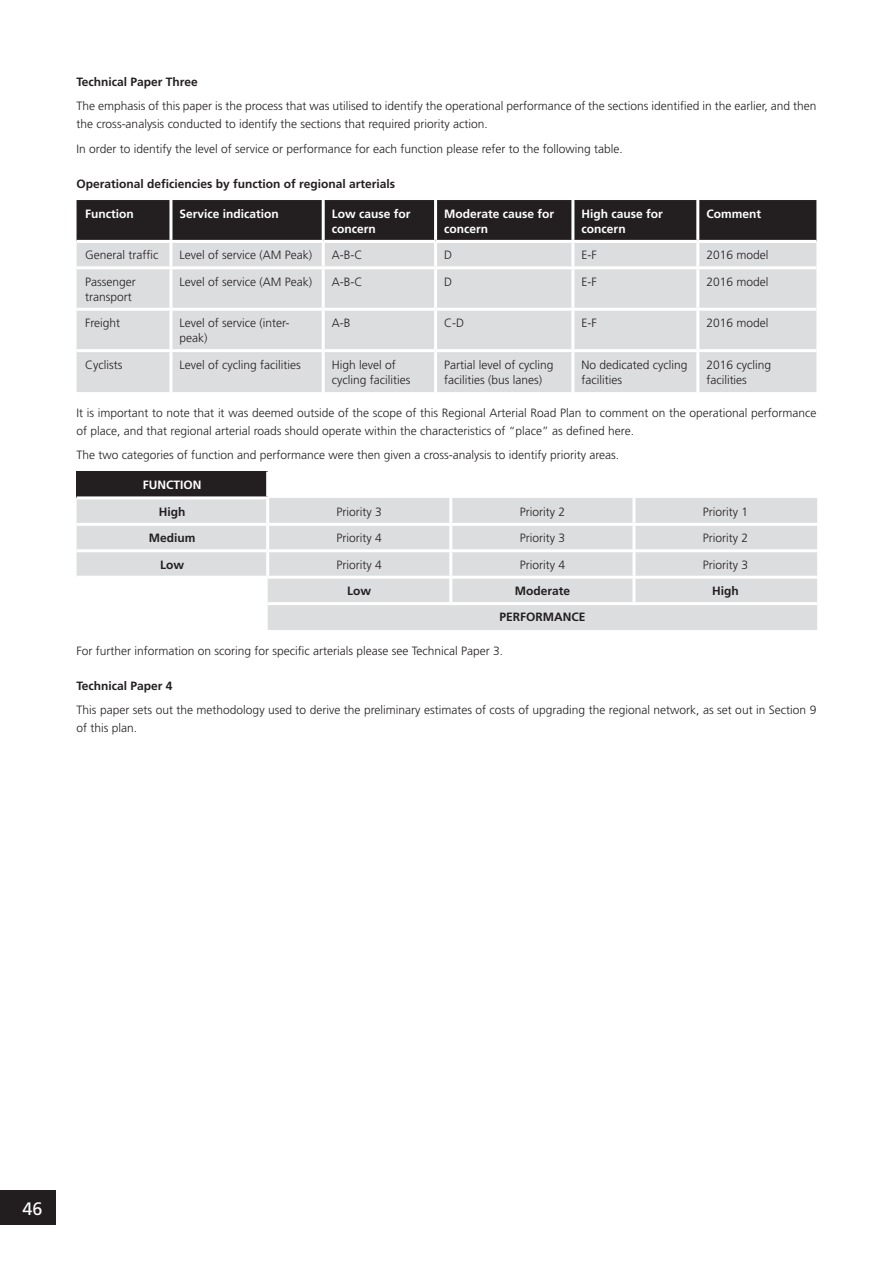
<style>
.page{position:relative;width:893px;height:1263px;background:#fff}
.page>*{position:absolute;margin:0;border:0;box-sizing:border-box;transform-origin:0 0}
.t1{font:18px "Frutiger";color:#fff}
.t2{font:300 12px/15px "Frutiger";color:#231f20}
.t3{font:700 12px "Frutiger";color:#231f20}
.t4{font:700 12px/15px "Frutiger";color:#fff}
</style>
<div class="page">
<div style="left:0;top:1191px;width:55px;height:34px;background:#221e20"></div>
<div style="left:77px;top:200px;width:739px;height:40px;background:#231f20"></div>
<div style="left:77px;top:243px;width:739px;height:149px;background:#dcdddf"></div>
<hr style="left:169px;top:200px;width:3px;height:40px;background:#fff">
<hr style="left:322px;top:200px;width:3px;height:40px;background:#fff">
<hr style="left:434px;top:200px;width:3px;height:40px;background:#fff">
<hr style="left:571px;top:200px;width:3px;height:40px;background:#fff">
<hr style="left:696px;top:200px;width:3px;height:40px;background:#fff">
<hr style="left:169px;top:243px;width:3px;height:23px;background:#fff">
<hr style="left:322px;top:243px;width:3px;height:23px;background:#fff">
<hr style="left:434px;top:243px;width:3px;height:23px;background:#fff">
<hr style="left:571px;top:243px;width:3px;height:23px;background:#fff">
<hr style="left:696px;top:243px;width:3px;height:23px;background:#fff">
<hr style="left:77px;top:266px;width:246px;height:3px;background:#fff">
<hr style="left:169px;top:269px;width:3px;height:39px;background:#fff">
<hr style="left:323px;top:266px;width:113px;height:3px;background:#fff">
<hr style="left:322px;top:269px;width:3px;height:39px;background:#fff">
<hr style="left:436px;top:266px;width:137px;height:3px;background:#fff">
<hr style="left:434px;top:269px;width:3px;height:39px;background:#fff">
<hr style="left:573px;top:266px;width:125px;height:3px;background:#fff">
<hr style="left:571px;top:269px;width:3px;height:39px;background:#fff">
<hr style="left:698px;top:266px;width:118px;height:3px;background:#fff">
<hr style="left:696px;top:269px;width:3px;height:39px;background:#fff">
<hr style="left:77px;top:308px;width:246px;height:3px;background:#fff">
<hr style="left:169px;top:311px;width:3px;height:38px;background:#fff">
<hr style="left:323px;top:308px;width:113px;height:3px;background:#fff">
<hr style="left:322px;top:311px;width:3px;height:38px;background:#fff">
<hr style="left:436px;top:308px;width:137px;height:3px;background:#fff">
<hr style="left:434px;top:311px;width:3px;height:38px;background:#fff">
<hr style="left:573px;top:308px;width:125px;height:3px;background:#fff">
<hr style="left:571px;top:311px;width:3px;height:38px;background:#fff">
<hr style="left:698px;top:308px;width:118px;height:3px;background:#fff">
<hr style="left:696px;top:311px;width:3px;height:38px;background:#fff">
<hr style="left:77px;top:349px;width:246px;height:3px;background:#fff">
<hr style="left:169px;top:352px;width:3px;height:40px;background:#fff">
<hr style="left:323px;top:349px;width:113px;height:3px;background:#fff">
<hr style="left:322px;top:352px;width:3px;height:40px;background:#fff">
<hr style="left:436px;top:349px;width:137px;height:3px;background:#fff">
<hr style="left:434px;top:352px;width:3px;height:40px;background:#fff">
<hr style="left:573px;top:349px;width:125px;height:3px;background:#fff">
<hr style="left:571px;top:352px;width:3px;height:40px;background:#fff">
<hr style="left:698px;top:349px;width:118px;height:3px;background:#fff">
<hr style="left:696px;top:352px;width:3px;height:40px;background:#fff">
<div style="left:77px;top:472px;width:191px;height:26px;background:#231f20"></div>
<svg style="left:77px;top:498px;width:740px;height:132px;background:#e0e1e2"></svg>
<hr style="left:449px;top:498px;width:3px;height:25px;background:#fff">
<hr style="left:632px;top:498px;width:3px;height:25px;background:#fff">
<hr style="left:268px;top:523px;width:366px;height:3px;background:#fff">
<hr style="left:449px;top:526px;width:3px;height:23px;background:#fff">
<hr style="left:634px;top:523px;width:183px;height:3px;background:#fff">
<hr style="left:632px;top:526px;width:3px;height:23px;background:#fff">
<hr style="left:268px;top:549px;width:366px;height:3px;background:#fff">
<hr style="left:449px;top:552px;width:3px;height:24px;background:#fff">
<hr style="left:634px;top:549px;width:183px;height:3px;background:#fff">
<hr style="left:632px;top:552px;width:3px;height:24px;background:#fff">
<hr style="left:268px;top:576px;width:366px;height:3px;background:#fff">
<hr style="left:449px;top:579px;width:3px;height:23px;background:#fff">
<hr style="left:634px;top:576px;width:183px;height:3px;background:#fff">
<hr style="left:632px;top:579px;width:3px;height:23px;background:#fff">
<hr style="left:268px;top:602px;width:549px;height:3px;background:#fff">
<hr style="left:266px;top:472px;width:3px;height:24px;background:#fff">
<hr style="left:77px;top:496px;width:192px;height:3px;background:#fff">
<hr style="left:266px;top:499px;width:3px;height:24px;background:#fff">
<hr style="left:77px;top:523px;width:191px;height:3px;background:#fff">
<hr style="left:266px;top:526px;width:3px;height:23px;background:#fff">
<hr style="left:77px;top:549px;width:191px;height:3px;background:#fff">
<hr style="left:266px;top:552px;width:3px;height:24px;background:#fff">
<hr style="left:77px;top:576px;width:191px;height:3px;background:#fff">
<p class="t3" style="left:77px;top:77px;width:123px">Technical Paper Three</p>
<p class="t2" style="left:77px;top:98px;width:741px;line-height:18px">The emphasis of this paper is the process that was utilised to identify the operational performance of the sections identified in the earlier, and then the cross-analysis conducted to identify the sections that required priority action.</p>
<p class="t2" style="left:77px;top:142px;width:548px">In order to identify the level of service or performance for each function please refer to the following table.</p>
<p class="t3" style="left:77px;top:179px;width:320px">Operational deficiencies by function of regional arterials</p>
<p class="t4" style="left:85px;top:207px;width:50px">Function</p>
<p class="t4" style="left:179px;top:207px;width:101px">Service indication</p>
<p class="t4" style="left:332px;top:207px;width:80px">Low cause for concern</p>
<p class="t4" style="left:444px;top:207px;width:112px">Moderate cause for concern</p>
<p class="t4" style="left:581px;top:207px;width:83px">High cause for concern</p>
<p class="t4" style="left:706px;top:207px;width:56px">Comment</p>
<p class="t2" style="left:85px;top:249px;width:75px">General traffic</p>
<p class="t2" style="left:179px;top:249px;width:134px">Level of service (AM Peak)</p>
<p class="t2" style="left:332px;top:249px;width:32px">A-B-C</p>
<p class="t2" style="left:444px;top:249px;width:10px">D</p>
<p class="t2" style="left:581px;top:249px;width:17px">E-F</p>
<p class="t2" style="left:706px;top:249px;width:64px">2016 model</p>
<p class="t2" style="left:85px;top:275px;width:52px">Passenger transport</p>
<p class="t2" style="left:179px;top:275px;width:134px">Level of service (AM Peak)</p>
<p class="t2" style="left:332px;top:275px;width:32px">A-B-C</p>
<p class="t2" style="left:444px;top:275px;width:10px">D</p>
<p class="t2" style="left:581px;top:275px;width:17px">E-F</p>
<p class="t2" style="left:706px;top:275px;width:64px">2016 model</p>
<p class="t2" style="left:85px;top:316px;width:37px">Freight</p>
<p class="t2" style="left:179px;top:316px;width:111px">Level of service (inter&shy;peak)</p>
<p class="t2" style="left:332px;top:316px;width:20px">A-B</p>
<p class="t2" style="left:444px;top:316px;width:22px">C-D</p>
<p class="t2" style="left:581px;top:316px;width:17px">E-F</p>
<p class="t2" style="left:706px;top:316px;width:64px">2016 model</p>
<p class="t2" style="left:85px;top:358px;width:39px">Cyclists</p>
<p class="t2" style="left:179px;top:358px;width:123px">Level of cycling facilities</p>
<p class="t2" style="left:332px;top:358px;width:80px">High level of cycling facilities</p>
<p class="t2" style="left:444px;top:358px;width:111px">Partial level of cycling facilities (bus lanes)</p>
<p class="t2" style="left:581px;top:358px;width:108px">No dedicated cycling facilities</p>
<p class="t2" style="left:706px;top:358px;width:66px">2016 cycling facilities</p>
<p class="t2" style="left:77px;top:405px;width:741px;line-height:18px">It is important to note that it was deemed outside of the scope of this Regional Arterial Road Plan to comment on the operational performance of place, and that regional arterial roads should operate within the characteristics of “place” as defined here.</p>
<p class="t2" style="left:77px;top:448px;width:544px">The two categories of function and performance were then given a cross-analysis to identify priority areas.</p>
<p class="t4" style="left:143px;top:479px;width:60px">FUNCTION</p>
<p class="t3" style="left:159px;top:507px;width:28px">High</p>
<p class="t2" style="left:337px;top:505px;width:47px">Priority 3</p>
<p class="t2" style="left:520px;top:505px;width:47px">Priority 2</p>
<p class="t2" style="left:703px;top:505px;width:47px">Priority 1</p>
<p class="t3" style="left:149px;top:533px;width:48px">Medium</p>
<p class="t2" style="left:337px;top:531px;width:47px">Priority 4</p>
<p class="t2" style="left:520px;top:531px;width:47px">Priority 3</p>
<p class="t2" style="left:703px;top:531px;width:47px">Priority 2</p>
<p class="t3" style="left:160px;top:560px;width:25px">Low</p>
<p class="t2" style="left:337px;top:558px;width:47px">Priority 4</p>
<p class="t2" style="left:520px;top:558px;width:47px">Priority 4</p>
<p class="t2" style="left:703px;top:558px;width:47px">Priority 3</p>
<p class="t3" style="left:347px;top:586px;width:25px">Low</p>
<p class="t3" style="left:515px;top:586px;width:57px">Moderate</p>
<p class="t3" style="left:712px;top:586px;width:28px">High</p>
<p class="t3" style="left:499px;top:612px;width:88px">PERFORMANCE</p>
<p class="t2" style="left:77px;top:644px;width:428px">For further information on scoring for specific arterials please see Technical Paper 3.</p>
<p class="t3" style="left:77px;top:681px;width:98px">Technical Paper 4</p>
<p class="t2" style="left:77px;top:702px;width:741px;line-height:18px">This paper sets out the methodology used to derive the preliminary estimates of costs of upgrading the regional network, as set out in Section 9 of this plan.</p>
<h1 class="t1" style="left:23px;top:1201px;width:22px">46</h1>
</div>
